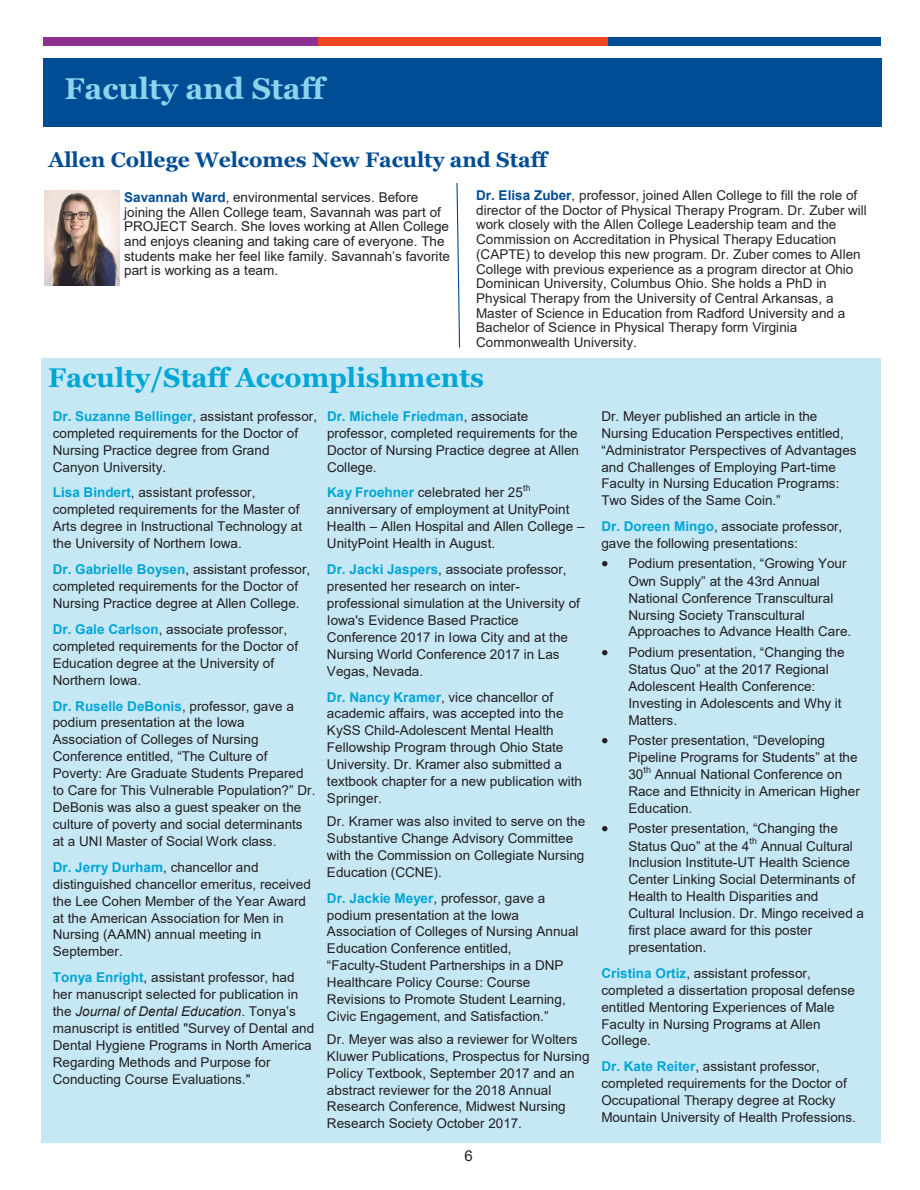
<style>
.page{position:relative;width:920px;height:1190px;background:#fff}
.page>*{position:absolute;margin:0;border:0;box-sizing:border-box;transform-origin:0 0}
.t1{font:700 30px "Georgia";color:#8cd4ec}
.t2{font:700 27px "Georgia";color:#00a6d5}
.t3{font:700 21px "Georgia";color:#014d95}
.t4{font:15px "Arial";color:#231f20}
.t5{font:13.5px/17px "Arial";letter-spacing:.005em;color:#231f20}
.t6{font:13.5px/14.7px "Arial";letter-spacing:.005em;color:#272324}
.t7{font:8.85px "Arial";color:#231f20}
.s1{font-weight:700;color:#014d95}
.s2{color:#231f20}
.s3{font-weight:700;color:#00a6d5}
.s4{font-style:italic}
</style>
<div class="page">
<div style="left:601px;top:37px;width:279px;height:9px;background:#014d95"></div>
<div style="left:43px;top:37px;width:276px;height:9px;background:#8d3092"></div>
<div style="left:318px;top:37px;width:289px;height:9px;background:#ef4522"></div>
<div style="left:43px;top:59px;width:837px;height:67px;background:#014d95"></div>
<svg style="left:456px;top:183px;width:4px;height:165px"></svg>
<div style="left:42px;top:358px;width:838px;height:784px;background:#c6e8f5"></div>
<img style="left:44px;top:191px;width:76px;height:94px">
<h1 class="t1" style="left:64px;top:69px;width:261px">Faculty and Staff</h1>
<h3 class="t3" style="left:48px;top:146px;width:500px">Allen College Welcomes New Faculty and Staff</h3>
<p class="t6" style="left:476px;top:188px;width:392px"><span class="s1">Dr. Elisa Zuber</span><span class="s2">,</span> professor, joined Allen College to fill the role of director of the Doctor of Physical Therapy Program. Dr. Zuber will work closely with the Allen College Leadership team and the Commission on Accreditation in Physical Therapy Education (CAPTE) to develop this new program. Dr. Zuber comes to Allen College with previous experience as a program director at Ohio Dominican University, Columbus Ohio. She holds a PhD in Physical Therapy from the University of Central Arkansas, a Master of Science in Education from Radford University and a Bachelor of Science in Physical Therapy form Virginia Commonwealth University.</p>
<h2 class="t2" style="left:48px;top:360px;width:437px">Faculty/Staff Accomplishments</h2>
<p class="t5" style="left:124px;top:190px;width:327px;line-height:14.7px"><span class="s1">Savannah Ward</span>, environmental services. Before joining the Allen College team, Savannah was part of PROJECT Search. She loves working at Allen College and enjoys cleaning and taking care of everyone. The students make her feel like family. Savannah’s favorite part is working as a team.</p>
<p class="t5" style="left:53px;top:407px;width:266px"><span class="s3">Dr. Suzanne Bellinger</span>, assistant professor, completed requirements for the Doctor of Nursing Practice degree from Grand Canyon University.</p>
<p class="t5" style="left:53px;top:484px;width:251px"><span class="s3">Lisa Bindert</span>, assistant professor, completed requirements for the Master of Arts degree in Instructional Technology at the University of Northern Iowa.</p>
<p class="t5" style="left:53px;top:560px;width:259px"><span class="s3">Dr. Gabrielle Boysen</span>, assistant professor, completed requirements for the Doctor of<br>Nursing Practice degree at Allen College.</p>
<p class="t5" style="left:53px;top:620px;width:247px"><span class="s3">Dr. Gale Carlson</span>, associate professor, completed requirements for the Doctor of Education degree at the University of Northern Iowa.</p>
<p class="t5" style="left:53px;top:697px;width:264px"><span class="s3">Dr. Ruselle DeBonis</span>, professor, gave a podium presentation at the Iowa Association of Colleges of Nursing Conference entitled, “The Culture of Poverty: Are Graduate Students Prepared to Care for This Vulnerable Population?” Dr.<br>DeBonis was also a guest speaker on the culture of poverty and social determinants at a UNI Master of Social Work class.</p>
<p class="t5" style="left:53px;top:858px;width:259px"><span class="s3">Dr. Jerry Durham</span>, chancellor and distinguished chancellor emeritus, received the Lee Cohen Member of the Year Award at the American Association for Men in Nursing (AAMN) annual meeting in September.</p>
<p class="t5" style="left:53px;top:968px;width:263px"><span class="s3">Tonya Enright</span>, assistant professor, had her manuscript selected for publication in the <span class="s4">Journal of Dental Education</span>. Tonya’s manuscript is entitled "Survey of Dental and Dental Hygiene Programs in North America Regarding Methods and Purpose for Conducting Course Evaluations."</p>
<p class="t5" style="left:327px;top:407px;width:253px"><span class="s3">Dr. Michele Friedman</span>, associate professor, completed requirements for the<br>Doctor of Nursing Practice degree at Allen<br>College.</p>
<p class="t5" style="left:327px;top:484px;width:197px"><span class="s3">Kay Froehner</span> celebrated her 25</p>
<p class="t7" style="left:523px;top:482px;width:9px">th</p>
<p class="t5" style="left:327px;top:501px;width:259px">anniversary of employment at UnityPoint<br>Health – Allen Hospital and Allen College –<br>UnityPoint Health in August.</p>
<p class="t5" style="left:327px;top:560px;width:254px"><span class="s3">Dr. Jacki Jaspers</span>, associate professor, presented her research on inter&shy;professional simulation at the University of Iowa's Evidence Based Practice Conference 2017 in Iowa City and at the Nursing World Conference 2017 in Las Vegas, Nevada.</p>
<p class="t5" style="left:327px;top:688px;width:256px"><span class="s3">Dr. Nancy Kramer</span>, vice chancellor of academic affairs, was accepted into the KySS Child-Adolescent Mental Health Fellowship Program through Ohio State University. Dr. Kramer also submitted a textbook chapter for a new publication with Springer.</p>
<p class="t5" style="left:327px;top:812px;width:260px">Dr. Kramer was also invited to serve on the Substantive Change Advisory Committee with the Commission on Collegiate Nursing Education (CCNE).</p>
<p class="t5" style="left:327px;top:889px;width:253px"><span class="s3">Dr. Jackie Meyer</span>, professor, gave a podium presentation at the Iowa Association of Colleges of Nursing Annual Education Conference entitled, “Faculty-Student Partnerships in a DNP Healthcare Policy Course: Course Revisions to Promote Student Learning, Civic Engagement, and Satisfaction.”</p>
<p class="t5" style="left:327px;top:1030px;width:264px">Dr. Meyer was also a reviewer for Wolters Kluwer Publications, Prospectus for Nursing Policy Textbook, September 2017 and an abstract reviewer for the 2018 Annual Research Conference, Midwest Nursing Research Society October 2017.</p>
<p class="t4" style="left:464px;top:1144px;width:10px">6</p>
<p class="t5" style="left:601px;top:407px;width:256px">Dr. Meyer published an article in the Nursing Education Perspectives entitled, “Administrator Perspectives of Advantages and Challenges of Employing Part-time Faculty in Nursing Education Programs:<br>Two Sides of the Same Coin.”</p>
<p class="t5" style="left:601px;top:517px;width:242px"><span class="s3">Dr. Doreen Mingo</span>, associate professor, gave the following presentations:</p>
<p class="t5" style="left:628px;top:554px;width:224px;text-indent:-27px">• Podium presentation, “Growing Your Own Supply” at the 43rd Annual National Conference Transcultural Nursing Society Transcultural Approaches to Advance Health Care.</p>
<p class="t5" style="left:628px;top:643px;width:218px;text-indent:-27px">• Podium presentation, “Changing the<br>Status Quo” at the 2017 Regional<br>Adolescent Health Conference:<br>Investing in Adolescents and Why it<br>Matters.</p>
<p class="t5" style="left:628px;top:731px;width:231px;text-indent:-27px">• Poster presentation, “Developing<br>Pipeline Programs for Students” at the<br>30</p>
<p class="t7" style="left:643px;top:763px;width:9px">th</p>
<p class="t5" style="left:628px;top:765px;width:233px;text-indent:26px">Annual National Conference on<br>Race and Ethnicity in American Higher<br>Education.</p>
<p class="t5" style="left:628px;top:819px;width:211px;line-height:17.7px;text-indent:-27px">• Poster presentation, “Changing the<br>Status Quo” at the 4</p>
<p class="t7" style="left:749px;top:834px;width:9px">th</p>
<p class="t5" style="left:628px;top:837px;width:237px;text-indent:132px">Annual Cultural<br>Inclusion Institute-UT Health Science<br>Center Linking Social Determinants of<br>Health to Health Disparities and<br>Cultural Inclusion. Dr. Mingo received a first place award for this poster presentation.</p>
<p class="t5" style="left:601px;top:964px;width:255px"><span class="s3">Cristina Ortiz</span>, assistant professor, completed a dissertation proposal defense entitled Mentoring Experiences of Male Faculty in Nursing Programs at Allen College.</p>
<p class="t5" style="left:601px;top:1057px;width:256px"><span class="s3">Dr. Kate Reiter</span>, assistant professor, completed requirements for the Doctor of Occupational Therapy degree at Rocky Mountain University of Health Professions.</p>
</div>
